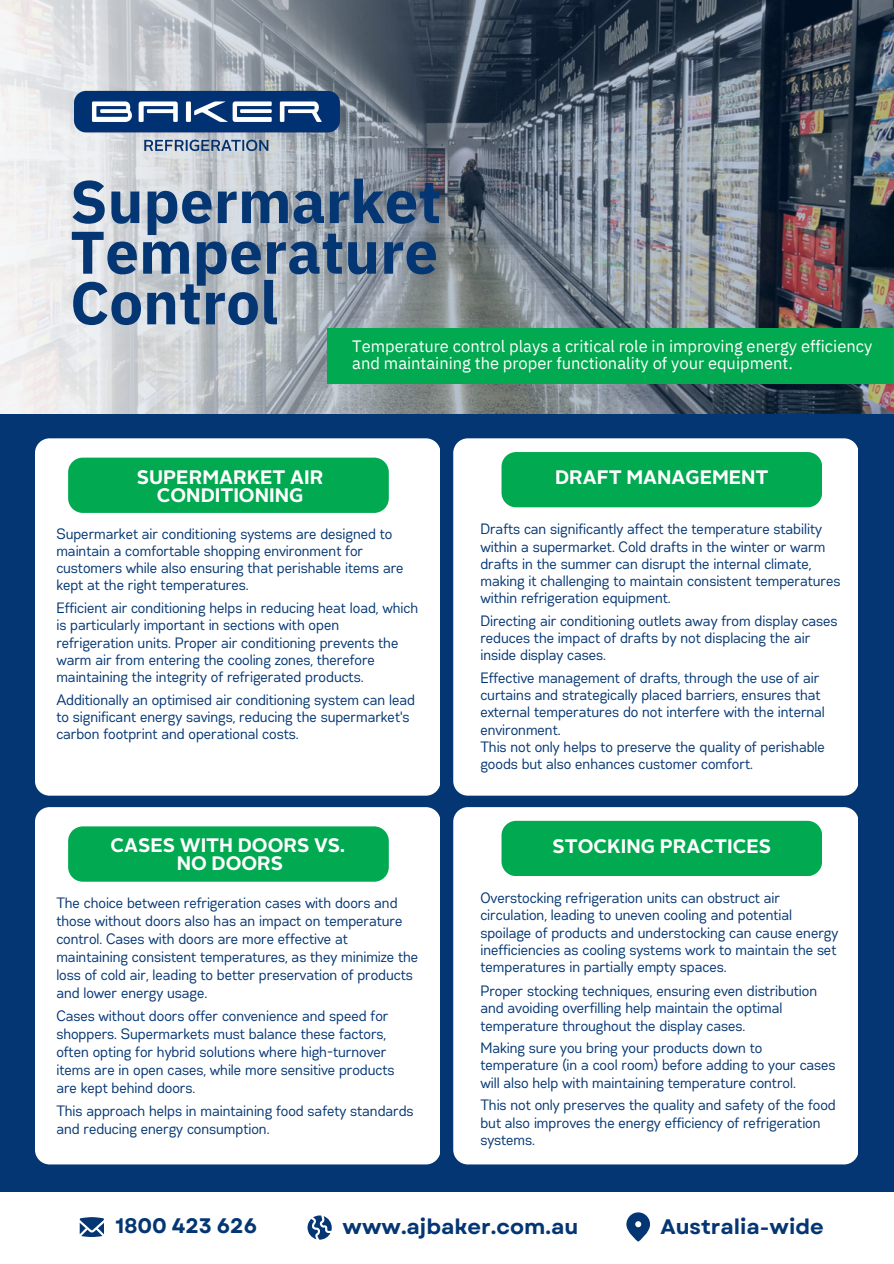
<style>
.page{position:relative;width:894px;height:1264px;background:#fff}
.page>*{position:absolute;margin:0;border:0;box-sizing:border-box;transform-origin:0 0}
.t1{font:700 60px/50.7px "IBM Plex Sans";color:#043673;text-align:justify}
.t2{font:700 21px "Garet";color:#043673}
.t3{font:700 19.5px/18px "Alright Sans";color:#fff;text-align:center}
.t4{font:16.5px/16.8px "IBM Plex Sans";color:#fff}
.t5{font:15px/17.2px "Gabriel Sans Cond";color:#043673}
</style>
<div class="page">
<div style="left:0;top:0;width:893px;height:1263px;background:#043673"></div>
<div style="left:0;top:1191px;width:893px;height:72px;background:#fff"></div>
<img style="left:468px;top:0;width:425px;height:413px">
<svg style="left:0;top:0;width:468px;height:413px;background:#b2b7bd"></svg>
<div style="left:327px;top:328px;width:566px;height:55px;background:#01a950"></div>
<svg style="left:626px;top:1212px;width:23px;height:29px"></svg>
<svg style="left:307px;top:1215px;width:24px;height:24px"></svg>
<svg style="left:80px;top:1217px;width:24px;height:19px"></svg>
<img style="left:58px;top:72px;width:297px;height:98px">
<div style="left:453px;top:438px;width:404px;height:357px;background:#fff;border-radius:15px"></div>
<div style="left:501px;top:452px;width:320px;height:55px;background:#01a950;border-radius:15px"></div>
<div style="left:35px;top:438px;width:405px;height:357px;background:#fff;border-radius:15px"></div>
<div style="left:68px;top:457px;width:320px;height:56px;background:#01a950;border-radius:15px"></div>
<div style="left:453px;top:807px;width:404px;height:357px;background:#fff;border-radius:15px"></div>
<div style="left:501px;top:820px;width:320px;height:56px;background:#01a950;border-radius:15px"></div>
<div style="left:35px;top:807px;width:405px;height:357px;background:#fff;border-radius:15px"></div>
<div style="left:68px;top:826px;width:320px;height:55px;background:#01a950;border-radius:15px"></div>
<p class="t1" style="left:70px;top:175px;width:372px">Supermarket Temperature Control</p>
<p class="t4" style="left:352px;top:338px;width:521px">Temperature control plays a critical role in improving energy efficiency and maintaining the proper functionality of your equipment.</p>
<p class="t3" style="left:137px;top:469px;width:188px">SUPERMARKET AIR<br>CONDITIONING</p>
<h2 class="t5" style="left:57px;top:525px;width:348px">Supermarket air conditioning systems are designed to maintain a comfortable shopping environment for customers while also ensuring that perishable items are kept at the right temperatures.</h2>
<p class="t5" style="left:57px;top:600px;width:363px">Efficient air conditioning helps in reducing heat load, which is particularly important in sections with open refrigeration units. Proper air conditioning prevents the warm air from entering the cooling zones, therefore maintaining the integrity of refrigerated products.</p>
<p class="t5" style="left:57px;top:691px;width:360px">Additionally an optimised air conditioning system can lead to significant energy savings, reducing the supermarket's carbon footprint and operational costs.</p>
<h2 class="t3" style="left:555px;top:470px;width:215px">DRAFT MANAGEMENT</h2>
<h2 class="t5" style="left:480px;top:521px;width:361px">Drafts can significantly affect the temperature stability within a supermarket. Cold drafts in the winter or warm drafts in the summer can disrupt the internal climate, making it challenging to maintain consistent temperatures within refrigeration equipment.</h2>
<p class="t5" style="left:480px;top:613px;width:358px">Directing air conditioning outlets away from display cases reduces the impact of drafts by not displacing the air inside display cases.</p>
<p class="t5" style="left:480px;top:670px;width:346px">Effective management of drafts, through the use of air curtains and strategically placed barriers, ensures that external temperatures do not interfere with the internal environment.</p>
<p class="t5" style="left:480px;top:739px;width:346px">This not only helps to preserve the quality of perishable goods but also enhances customer comfort.</p>
<p class="t3" style="left:110px;top:838px;width:236px">CASES WITH DOORS VS.</p>
<p class="t3" style="left:552px;top:839px;width:220px">STOCKING PRACTICES</p>
<p class="t3" style="left:177px;top:856px;width:108px">NO DOORS</p>
<p class="t5" style="left:57px;top:894px;width:363px;line-height:18px">The choice between refrigeration cases with doors and those without doors also has an impact on temperature control. Cases with doors are more effective at maintaining consistent temperatures, as they minimize the loss of cold air, leading to better preservation of products and lower energy usage.</p>
<h3 class="t5" style="left:57px;top:1007px;width:339px;line-height:18px">Cases without doors offer convenience and speed for shoppers. Supermarkets must balance these factors, often opting for hybrid solutions where high-turnover items are in open cases, while more sensitive products are kept behind doors.</h3>
<p class="t5" style="left:57px;top:1102px;width:358px;line-height:18px">This approach helps in maintaining food safety standards and reducing energy consumption.</p>
<p class="t5" style="left:480px;top:890px;width:359px">Overstocking refrigeration units can obstruct air circulation, leading to uneven cooling and potential spoilage of products and understocking can cause energy inefficiencies as cooling systems work to maintain the set temperatures in partially empty spaces.</p>
<h2 class="t5" style="left:480px;top:983px;width:338px">Proper stocking techniques, ensuring even distribution and avoiding overfilling help maintain the optimal temperature throughout the display cases.</h2>
<p class="t5" style="left:480px;top:1040px;width:356px">Making sure you bring your products down to temperature (in a cool room) before adding to your cases will also help with maintaining temperature control.</p>
<p class="t5" style="left:480px;top:1097px;width:357px">This not only preserves the quality and safety of the food but also improves the energy efficiency of refrigeration systems.</p>
<p class="t2" style="left:115px;top:1210px;width:143px">1800 423 626</p>
<h1 class="t2" style="left:660px;top:1210px;width:165px">Australia-wide</h1>
<p class="t2" style="left:342px;top:1211px;width:237px">www.ajbaker.com.au</p>
</div>
